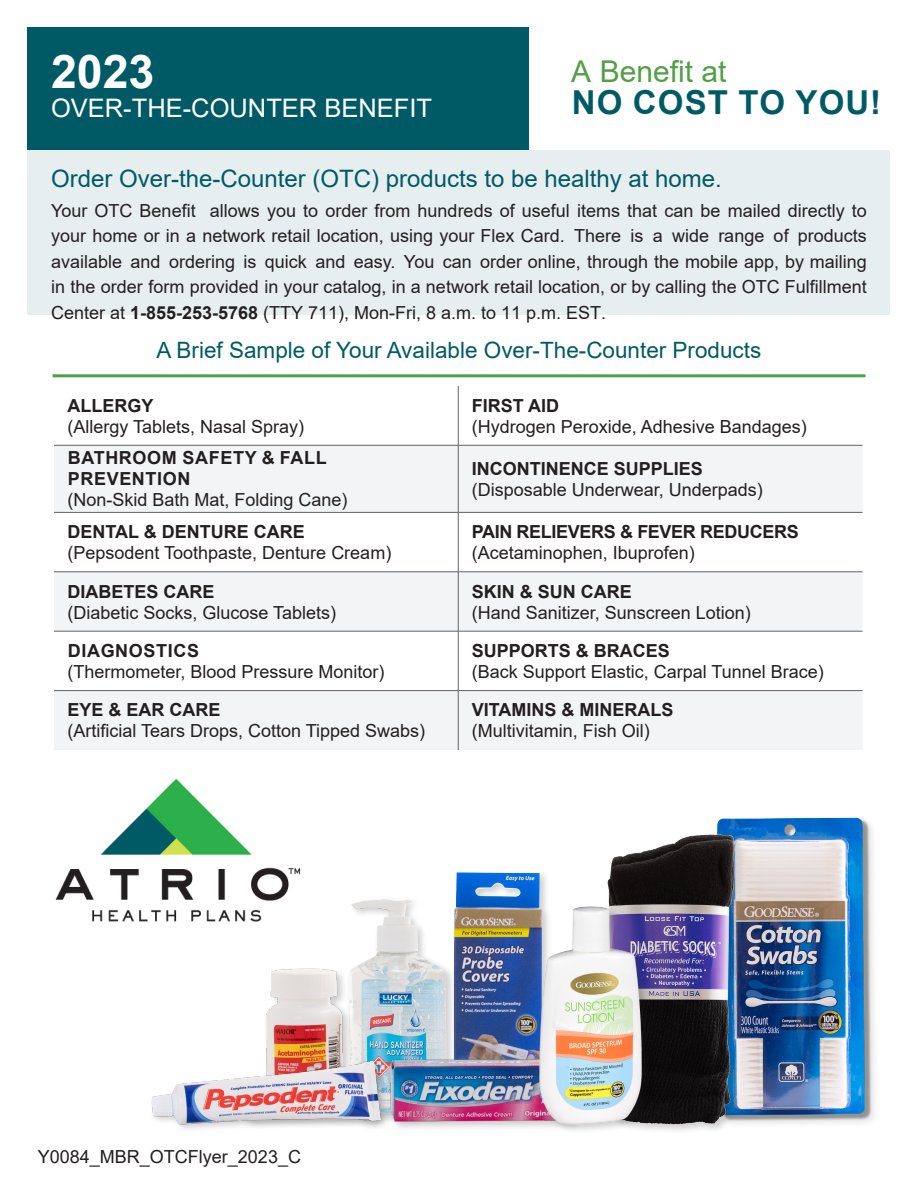
<style>
.page{position:relative;width:918px;height:1188px;background:#fff}
.page>*{position:absolute;margin:0;border:0;box-sizing:border-box;transform-origin:0 0}
.t1{font:700 46.5px "Arial";color:#fff}
.t2{font:700 33px "Arial";letter-spacing:.035em;color:#005a65}
.t3{font:30px "Arial";color:#51a045}
.t4{font:25.5px "Arial";color:#fff}
.t5{font:24px "Arial";color:#005a65}
.t6{font:22.5px "Arial";color:#005a65}
.t7{font:18px/25.5px "Arial";color:#231f20;text-align:justify}
.t8{font:700 18px "Arial";color:#231f20}
.t9{font:700 18px/21px "Arial";letter-spacing:.035em;color:#231f20}
.t10{font:700 18px "Arial";letter-spacing:-.02em;color:#231f20}
.t11{font:18px "Arial";color:#231f20}
.s1{font-style:inherit}
.s2{font-weight:700}
</style>
<div class="page">
<hr style="left:53px;top:374px;width:812px;height:3px;background:#4fa046">
<div style="left:54px;top:446px;width:808px;height:304px;background:#f3f4f5"></div>
<svg style="left:54px;top:513px;width:808px;height:177px"></svg>
<hr style="left:458px;top:386px;width:1px;height:59px;background:#636366">
<hr style="left:54px;top:445px;width:404px;height:1px;background:#636366">
<hr style="left:458px;top:445px;width:404px;height:1px;background:#636366">
<hr style="left:458px;top:445px;width:1px;height:67px;background:#636366">
<hr style="left:54px;top:512px;width:404px;height:1px;background:#636366">
<hr style="left:458px;top:512px;width:404px;height:1px;background:#636366">
<hr style="left:458px;top:513px;width:1px;height:59px;background:#636366">
<hr style="left:54px;top:572px;width:404px;height:1px;background:#636366">
<hr style="left:458px;top:572px;width:404px;height:1px;background:#636366">
<hr style="left:458px;top:572px;width:1px;height:59px;background:#636366">
<hr style="left:54px;top:631px;width:404px;height:1px;background:#636366">
<hr style="left:458px;top:631px;width:404px;height:1px;background:#636366">
<hr style="left:458px;top:631px;width:1px;height:59px;background:#636366">
<hr style="left:54px;top:690px;width:404px;height:1px;background:#636366">
<hr style="left:458px;top:690px;width:404px;height:1px;background:#636366">
<hr style="left:458px;top:691px;width:1px;height:59px;background:#636366">
<div style="left:27px;top:132px;width:863px;height:183px;background:#e6eef0"></div>
<div style="left:27px;top:27px;width:503px;height:123px;background:#005a65"></div>
<div style="left:530px;top:27px;width:360px;height:123px;background:#fff"></div>
<img style="left:717px;top:817px;width:158px;height:307px">
<img style="left:607px;top:826px;width:157px;height:304px">
<div style="left:346px;top:896px;width:111px;height:230px;background:#231f20;opacity:.22"></div>
<img style="left:349px;top:899px;width:98px;height:154px">
<div style="left:264px;top:967px;width:89px;height:153px;background:#231f20;opacity:.22"></div>
<img style="left:264px;top:968px;width:83px;height:85px">
<div style="left:451px;top:870px;width:101px;height:207px;background:#231f20;opacity:.22"></div>
<img style="left:453px;top:872px;width:89px;height:181px">
<div style="left:208px;top:1057px;width:375px;height:74px;background:#f8f8f8"></div>
<img style="left:264px;top:1053px;width:273px;height:74px">
<div style="left:537px;top:904px;width:115px;height:230px;background:#231f20;opacity:.22"></div>
<img style="left:539px;top:904px;width:104px;height:223px">
<div style="left:149px;top:1059px;width:242px;height:75px;background:#231f20;opacity:.22"></div>
<img style="left:149px;top:1059px;width:235px;height:67px">
<img style="left:55px;top:778px;width:246px;height:144px">
<h1 class="t1" style="left:51px;top:39px;width:105px">202<span class="s1">3</span></h1>
<h3 class="t4" style="left:51px;top:90px;width:383px">OVER-THE-COUNTER BENEFIT</h3>
<h3 class="t3" style="left:571px;top:51px;width:157px">A Benefit at</h3>
<h2 class="t2" style="left:572px;top:79px;width:311px">NO COST TO YOU!</h2>
<h3 class="t5" style="left:51px;top:162px;width:672px">Order Over-the-Counter (OTC) products to be healthy at home.</h3>
<p class="t7" style="left:51px;top:198px;width:817px">Your OTC Benefit allows you to order from hundreds of useful items that can be mailed directly to your home <span class="s1">or in a network retail location, using your Flex Card.</span> There is a wide range of products available and ordering is quick and easy. You can order online, through the mobile app, by mailing in the order form provided in your catalog, <span class="s1">in a network retail location,</span> or by calling the OTC Fulfillment Center <span class="s1">at</span> <span class="s2">1-855-253-5768</span> <span class="s1">(TTY 711), Mon-Fri, 8 a.m. to 11 p.m. EST.</span></p>
<p class="t6" style="left:157px;top:335px;width:606px">A Brief Sample of Your Available Over-The-Counter Products</p>
<p class="t8" style="left:68px;top:393px;width:88px">ALLERGY</p>
<p class="t7" style="left:68px;top:413px;width:238px">(Allergy Tablets, Nasal Spray)</p>
<p class="t8" style="left:472px;top:393px;width:89px">FIRST AID</p>
<p class="t7" style="left:472px;top:413px;width:337px">(Hydrogen Peroxide, Adhesive Bandages)</p>
<p class="t9" style="left:68px;top:448px;width:261px">BATHROOM SAFETY &amp; FALL<br>PREVENTION</p>
<p class="t7" style="left:67px;top:487px;width:282px">(Non-Skid Bath Mat, Folding Cane)</p>
<p class="t8" style="left:472px;top:456px;width:233px">INCONTINENCE SUPPLIES</p>
<p class="t7" style="left:472px;top:477px;width:293px">(Disposable Underwear, Underpads)</p>
<p class="t8" style="left:68px;top:519px;width:239px">DENTAL &amp; DENTURE CARE</p>
<p class="t7" style="left:68px;top:540px;width:325px">(Pepsodent Toothpaste, Denture Cream)</p>
<p class="t10" style="left:472px;top:519px;width:328px">PAIN RELIEVERS &amp; FEVER REDUCERS</p>
<p class="t7" style="left:472px;top:540px;width:225px">(Acetaminophen, Ibuprofen)</p>
<p class="t8" style="left:68px;top:579px;width:149px">DIABETES CARE</p>
<p class="t7" style="left:68px;top:599px;width:270px">(Diabetic Socks, Glucose Tablets)</p>
<p class="t8" style="left:472px;top:579px;width:162px">SKIN &amp; SUN CARE</p>
<p class="t7" style="left:472px;top:599px;width:281px">(Hand Sanitizer, Sunscreen Lotion)</p>
<p class="t9" style="left:68px;top:640px;width:133px">DIAGNOSTICS</p>
<p class="t7" style="left:67px;top:659px;width:319px">(Thermometer, Blood Pressure Monitor)</p>
<p class="t8" style="left:472px;top:638px;width:200px">SUPPORTS &amp; BRACES</p>
<p class="t7" style="left:472px;top:659px;width:354px">(Back Support Elastic, Carpal Tunnel Brace)</p>
<p class="t8" style="left:67px;top:697px;width:155px">EYE &amp; EAR CARE</p>
<p class="t7" style="left:67px;top:718px;width:359px">(Artificial Tears Drops, Cotton Tipped Swabs)</p>
<p class="t8" style="left:472px;top:697px;width:203px">VITAMINS &amp; MINERALS</p>
<p class="t7" style="left:472px;top:718px;width:180px">(Multivitamin, Fish Oil)</p>
<p class="t11" style="left:38px;top:1144px;width:265px">Y0084_MBR_OTCFlyer_2023_C</p>
</div>
